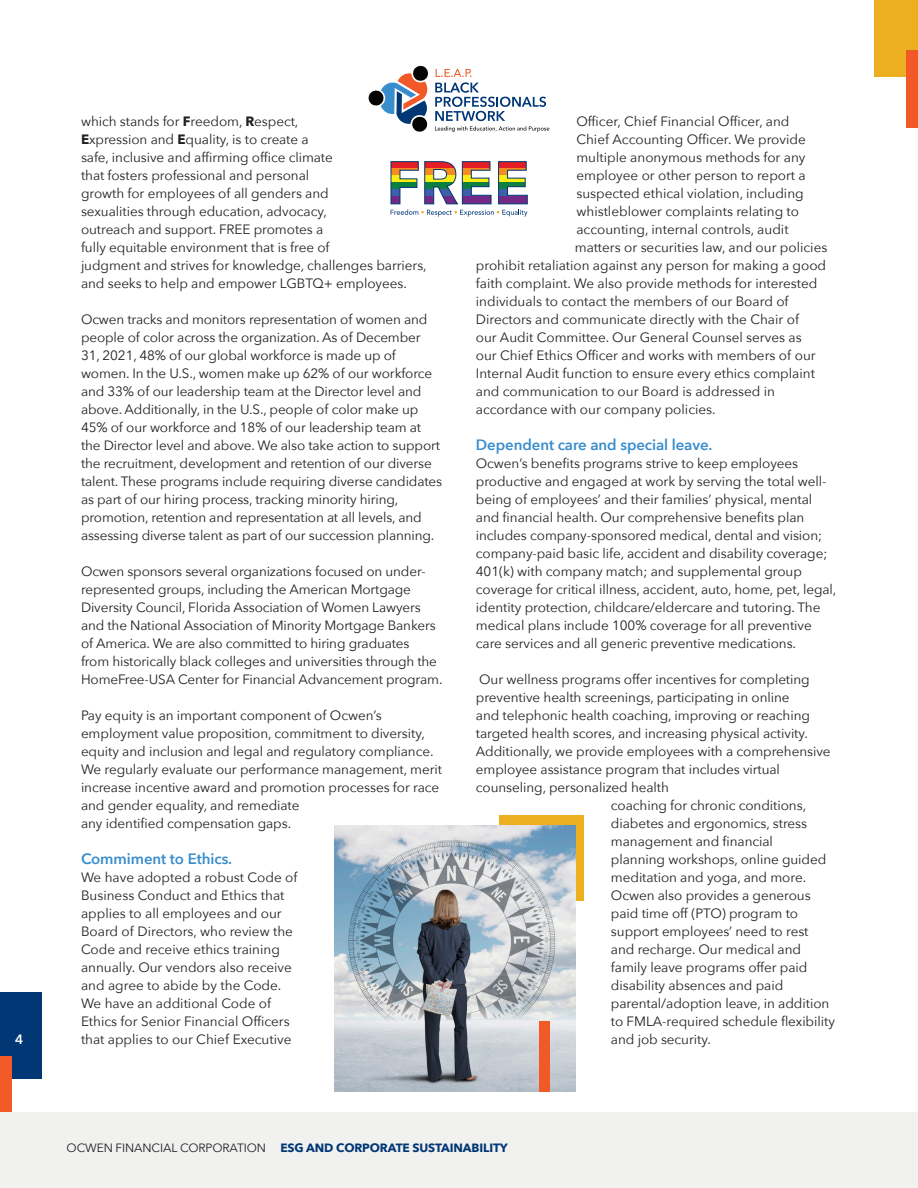
<style>
.page{position:relative;width:918px;height:1188px;background:#fff}
.page>*{position:absolute;margin:0;border:0;box-sizing:border-box;transform-origin:0 0}
._2h{font:600 15px "Avenir Next";letter-spacing:-.005em;color:#398dcc}
.t1{font:13.5px/18px "Avenir Next";letter-spacing:-.005em;color:#231f20}
.t2{font:600 13.5px "Avenir Next";color:#fff}
.t3{font:700 12px "Avenir Next";letter-spacing:-.01em;color:#013775}
.s1{font-weight:700}
.s2{font-weight:400;color:#231f20}
</style>
<div class="page">
<div style="left:875px;top:0;width:43px;height:77px;background:#ecaf20"></div>
<div style="left:0;top:992px;width:42px;height:86px;background:#013775"></div>
<div style="left:0;top:1113px;width:918px;height:75px;background:#f1f1f0"></div>
<div style="left:906px;top:51px;width:12px;height:77px;background:#f15926"></div>
<div style="left:0;top:1056px;width:12px;height:56px;background:#f15926"></div>
<div style="left:499px;top:815px;width:85px;height:86px;background:#ecaf20"></div>
<img style="left:334px;top:825px;width:241px;height:267px">
<div style="left:539px;top:1021px;width:10px;height:71px;background:#f15926"></div>
<svg style="left:369px;top:66px;width:59px;height:66px"></svg>
<svg style="left:435px;top:69px;width:114px;height:63px"></svg>
<svg style="left:391px;top:162px;width:136px;height:55px"></svg>
<p class="t2" style="left:15px;top:1028px;width:10px">4</p>
<p class="t1" style="left:81px;top:112px;width:347px">which stands for <span class="s1">F</span>reedom, <span class="s1">R</span>espect,<br><span class="s1">E</span>xpression and <span class="s1">E</span>quality, is to create a<br>safe, inclusive and affirming office climate<br>that fosters professional and personal<br>growth for employees of all genders and<br>sexualities through education, advocacy,<br>outreach and support. FREE promotes a<br>fully equitable environment that is free of<br>judgment and strives for knowledge, challenges barriers, and seeks to help and empower LGBTQ+ employees.</p>
<p class="t1" style="left:81px;top:310px;width:363px">Ocwen tracks and monitors representation of women and people of color across the organization. As of December 31, 2021, 48% of our global workforce is made up of women. In the U.S., women make up 62% of our workforce and 33% of our leadership team at the Director level and above. Additionally, in the U.S., people of color make up 45% of our workforce and 18% of our leadership team at the Director level and above. We also take action to support the recruitment, development and retention of our diverse talent. These programs include requiring diverse candidates as part of our hiring process, tracking minority hiring, promotion, retention and representation at all levels, and assessing diverse talent as part of our succession planning.</p>
<p class="t1" style="left:81px;top:562px;width:363px">Ocwen sponsors several organizations focused on under&shy;represented groups, including the American Mortgage Diversity Council, Florida Association of Women Lawyers and the National Association of Minority Mortgage Bankers of America. We are also committed to hiring graduates<br>from historically black colleges and universities through the HomeFree-USA Center for Financial Advancement program.</p>
<p class="t1" style="left:81px;top:706px;width:363px">Pay equity is an important component of Ocwen’s employment value proposition, commitment to diversity, equity and inclusion and legal and regulatory compliance.<br>We regularly evaluate our performance management, merit increase incentive award and promotion processes for race and gender equality, and remediate<br>any identified compensation gaps.</p>
<p class="_2h" style="left:81px;top:846px;width:153px">Commiment to Ethics.</p>
<p class="t1" style="left:81px;top:868px;width:218px">We have adopted a robust Code of<br>Business Conduct and Ethics that applies to all employees and our<br>Board of Directors, who review the<br>Code and receive ethics training annually. Our vendors also receive and agree to abide by the Code.<br>We have an additional Code of<br>Ethics for Senior Financial Officers that applies to our Chief Executive</p>
<p class="t1" style="left:576px;top:112px;width:215px">Officer, Chief Financial Officer, and</p>
<p class="t1" style="left:576px;top:130px;width:231px">Chief Accounting Officer. We provide</p>
<p class="t1" style="left:576px;top:148px;width:231px">multiple anonymous methods for any</p>
<p class="t1" style="left:576px;top:166px;width:231px">employee or other person to report a</p>
<p class="t1" style="left:576px;top:184px;width:229px">suspected ethical violation, including</p>
<p class="t1" style="left:576px;top:202px;width:224px">whistleblower complaints relating to</p>
<p class="t1" style="left:576px;top:220px;width:214px">accounting, internal controls, audit</p>
<p class="t1" style="left:575px;top:238px;width:254px">matters or securities law, and our policies</p>
<p class="t1" style="left:476px;top:256px;width:352px">prohibit retaliation against any person for making a good</p>
<p class="t1" style="left:476px;top:274px;width:343px">faith complaint. We also provide methods for interested</p>
<p class="t1" style="left:476px;top:292px;width:314px">individuals to contact the members of our Board of</p>
<p class="t1" style="left:476px;top:310px;width:325px">Directors and communicate directly with the Chair of</p>
<p class="t1" style="left:476px;top:328px;width:327px">our Audit Committee. Our General Counsel serves as</p>
<p class="t1" style="left:476px;top:346px;width:341px">our Chief Ethics Officer and works with members of our</p>
<p class="t1" style="left:476px;top:364px;width:341px">Internal Audit function to ensure every ethics complaint</p>
<p class="t1" style="left:476px;top:382px;width:301px">and communication to our Board is addressed in</p>
<p class="t1" style="left:476px;top:400px;width:241px">accordance with our company policies.</p>
<p class="_2h" style="left:476px;top:432px;width:238px">Dependent care and special leave.</p>
<p class="t1" style="left:476px;top:454px;width:362px">Ocwen’s benefits programs strive to keep employees productive and engaged at work by serving the total well&shy;being of employees’ and their families’ physical, mental and financial health. Our comprehensive benefits plan includes company-sponsored medical, dental and vision; company-paid basic life, accident and disability coverage; 401(k) with company match; and supplemental group coverage for critical illness, accident, auto, home, pet, legal, identity protection, childcare/eldercare and tutoring. The medical plans include 100% coverage for all preventive care services and all generic preventive medications.</p>
<p class="t1" style="left:479px;top:670px;width:332px">Our wellness programs offer incentives for completing</p>
<p class="t1" style="left:476px;top:688px;width:315px">preventive health screenings, participating in online</p>
<p class="t1" style="left:476px;top:706px;width:336px">and telephonic health coaching, improving or reaching</p>
<p class="t1" style="left:476px;top:724px;width:334px">targeted health scores, and increasing physical activity.</p>
<p class="t1" style="left:476px;top:742px;width:356px">Additionally, we provide employees with a comprehensive</p>
<p class="t1" style="left:476px;top:760px;width:306px">employee assistance program that includes virtual</p>
<p class="t1" style="left:476px;top:778px;width:195px">counseling, personalized health</p>
<p class="t1" style="left:611px;top:796px;width:197px">coaching for chronic conditions,</p>
<p class="t1" style="left:611px;top:814px;width:198px">diabetes and ergonomics, stress</p>
<p class="t1" style="left:611px;top:832px;width:164px">management and financial</p>
<p class="t1" style="left:611px;top:850px;width:217px">planning workshops, online guided</p>
<p class="t1" style="left:611px;top:868px;width:197px">meditation and yoga, and more.</p>
<p class="t1" style="left:611px;top:886px;width:201px">Ocwen also provides a generous</p>
<p class="t1" style="left:611px;top:904px;width:189px">paid time off (PTO) program to</p>
<p class="t1" style="left:611px;top:922px;width:199px">support employees’ need to rest</p>
<p class="t1" style="left:611px;top:940px;width:192px">and recharge. Our medical and</p>
<p class="t1" style="left:611px;top:958px;width:198px">family leave programs offer paid</p>
<p class="t1" style="left:611px;top:976px;width:174px">disability absences and paid</p>
<p class="t1" style="left:611px;top:994px;width:220px">parental/adoption leave, in addition</p>
<p class="t1" style="left:611px;top:1012px;width:225px">to FMLA-required schedule flexibility</p>
<p class="t1" style="left:611px;top:1030px;width:101px">and job security.</p>
<p class="t3" style="left:67px;top:1137px;width:443px"><span class="s2">OCWEN FINANCIAL CORPORATION</span> ESG AND CORPORATE SUSTAINABILITY</p>
</div>
